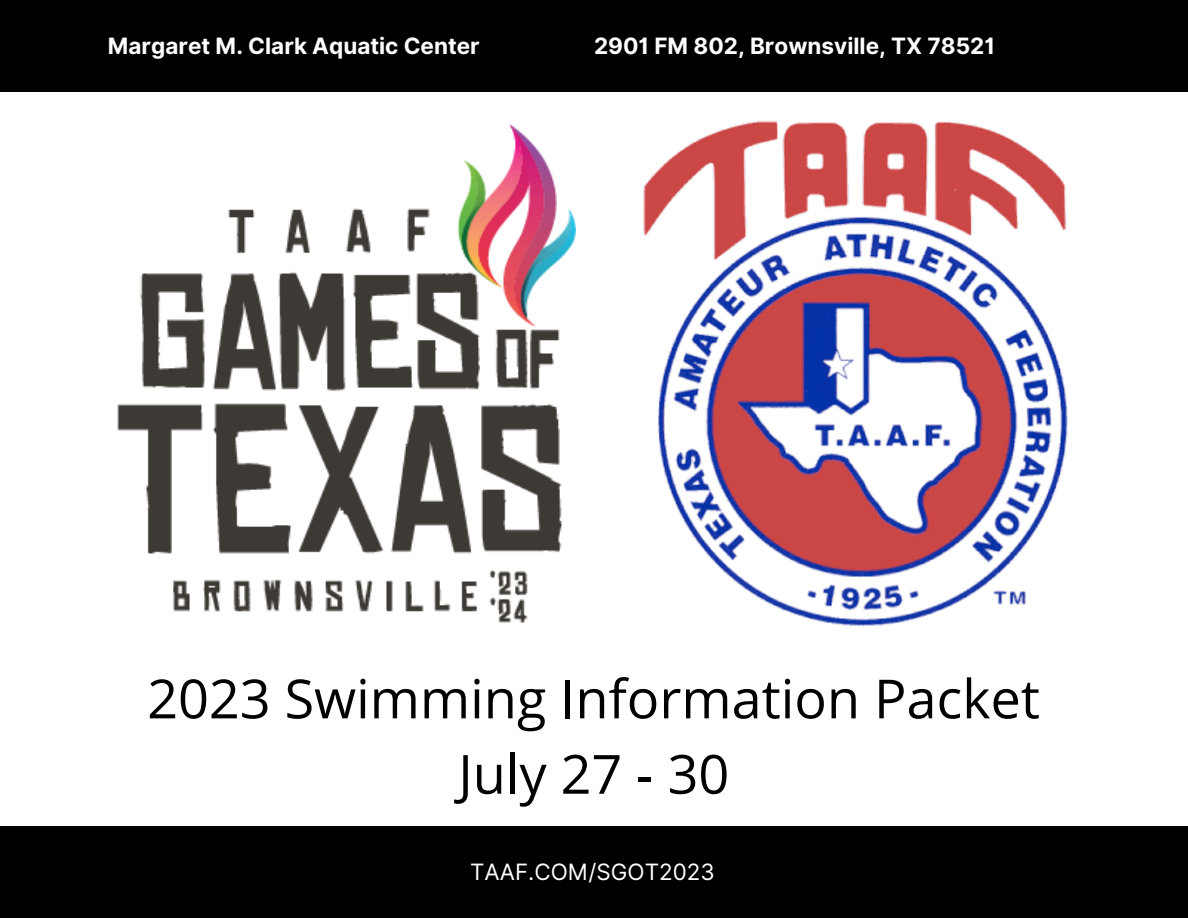
<style>
.page{position:relative;width:1188px;height:918px;background:#fff}
.page>*{position:absolute;margin:0;border:0;box-sizing:border-box;transform-origin:0 0}
.t1{font:54px "Open Sans";color:#000}
.t2{font:700 22.5px "Inter";color:#fff}
.t3{font:22.5px "Inter";color:#fff}
</style>
<div class="page">
<div style="left:0;top:0;width:1188px;height:92px;background:#000"></div>
<div style="left:0;top:826px;width:1188px;height:92px;background:#000"></div>
<img style="left:643px;top:120px;width:425px;height:507px">
<img style="left:117px;top:125px;width:458px;height:498px">
<p class="t2" style="left:108px;top:32px;width:374px">Margaret M. Clark Aquatic Center</p>
<p class="t2" style="left:594px;top:32px;width:403px">2901 FM 802, Brownsville, TX 78521</p>
<p class="t1" style="left:147px;top:661px;width:894px">2023 Swimming Information Packet</p>
<p class="t1" style="left:458px;top:736px;width:272px">July 27 - 30</p>
<p class="t3" style="left:470px;top:858px;width:246px">TAAF.COM/SGOT2023</p>
</div>
